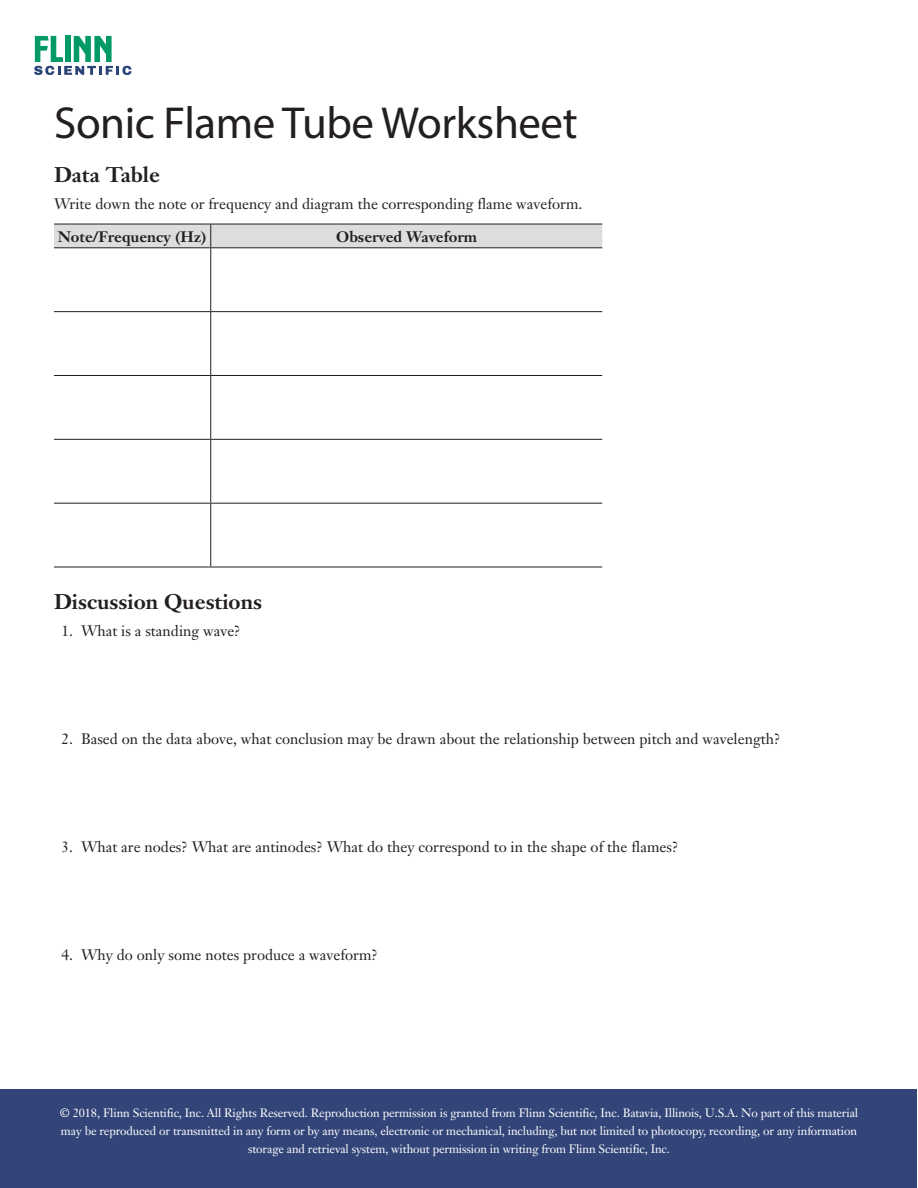
<style>
.page{position:relative;width:918px;height:1188px;background:#fff}
.page>*{position:absolute;margin:0;border:0;box-sizing:border-box;transform-origin:0 0}
.Headline{font:45px "Myriad Pro";letter-spacing:-.01em;color:#231f20}
.Sidehead{font:700 21px "Janson Text";color:#231f20}
.d_body{font:15px "Janson Text";color:#231f20}
.Body{font:15px "Janson Text";color:#231f20}
.Body-2{font:700 15px "Janson Text";color:#231f20}
.t1{font:12px/18px "Janson Text";letter-spacing:-.01em;color:#fff;text-align:center}
</style>
<div class="page">
<div style="left:1px;top:1089px;width:916px;height:99px;background:#324478"></div>
<svg style="left:34px;top:36px;width:97px;height:39px"></svg>
<div style="left:54px;top:224px;width:548px;height:23px;background:#dcdddf"></div>
<hr style="left:54px;top:247px;width:157px;height:1px;background:#231f20">
<hr style="left:211px;top:247px;width:391px;height:1px;background:#231f20">
<hr style="left:210px;top:248px;width:1px;height:63px;background:#231f20">
<hr style="left:54px;top:311px;width:157px;height:1px;background:#231f20">
<hr style="left:211px;top:311px;width:391px;height:1px;background:#231f20">
<hr style="left:210px;top:312px;width:1px;height:63px;background:#231f20">
<hr style="left:54px;top:375px;width:157px;height:1px;background:#231f20">
<hr style="left:211px;top:375px;width:391px;height:1px;background:#231f20">
<hr style="left:210px;top:376px;width:1px;height:63px;background:#231f20">
<hr style="left:54px;top:439px;width:157px;height:1px;background:#231f20">
<hr style="left:211px;top:439px;width:391px;height:1px;background:#231f20">
<hr style="left:210px;top:440px;width:1px;height:63px;background:#231f20">
<hr style="left:54px;top:503px;width:157px;height:1px;background:#231f20">
<hr style="left:211px;top:503px;width:391px;height:1px;background:#231f20">
<hr style="left:210px;top:504px;width:1px;height:63px;background:#231f20">
<hr style="left:54px;top:567px;width:157px;height:1px;background:#231f20">
<hr style="left:211px;top:567px;width:391px;height:1px;background:#231f20">
<p class="Headline" style="left:54px;top:95px;width:525px">Sonic Flame Tube Worksheet</p>
<p class="Sidehead" style="left:54px;top:161px;width:107px">Data Table</p>
<p class="Body" style="left:54px;top:194px;width:530px">Write down the note or frequency and diagram the corresponding flame waveform.</p>
<p class="Body-2" style="left:58px;top:227px;width:150px">Note/Frequency (Hz)</p>
<p class="Body-2" style="left:336px;top:227px;width:142px">Observed Waveform</p>
<p class="Sidehead" style="left:54px;top:589px;width:210px">Discussion Questions</p>
<p class="d_body" style="left:62px;top:622px;width:181px">1. What is a standing wave?</p>
<p class="d_body" style="left:62px;top:730px;width:721px">2. Based on the data above, what conclusion may be drawn about the relationship between pitch and wavelength?</p>
<p class="d_body" style="left:62px;top:838px;width:618px">3. What are nodes? What are antinodes? What do they correspond to in the shape of the flames?</p>
<p class="d_body" style="left:62px;top:946px;width:318px">4. Why do only some notes produce a waveform?</p>
<p class="t1" style="left:60px;top:1104px;width:800px">© 2018, Flinn Scientific, Inc. All Rights Reserved. Reproduction permission is granted from Flinn Scientific, Inc. Batavia, Illinois, U.S.A. No part of this material may be reproduced or transmitted in any form or by any means, electronic or mechanical, including, but not limited to photocopy, recording, or any information storage and retrieval system, without permission in writing from Flinn Scientific, Inc.</p>
</div>
